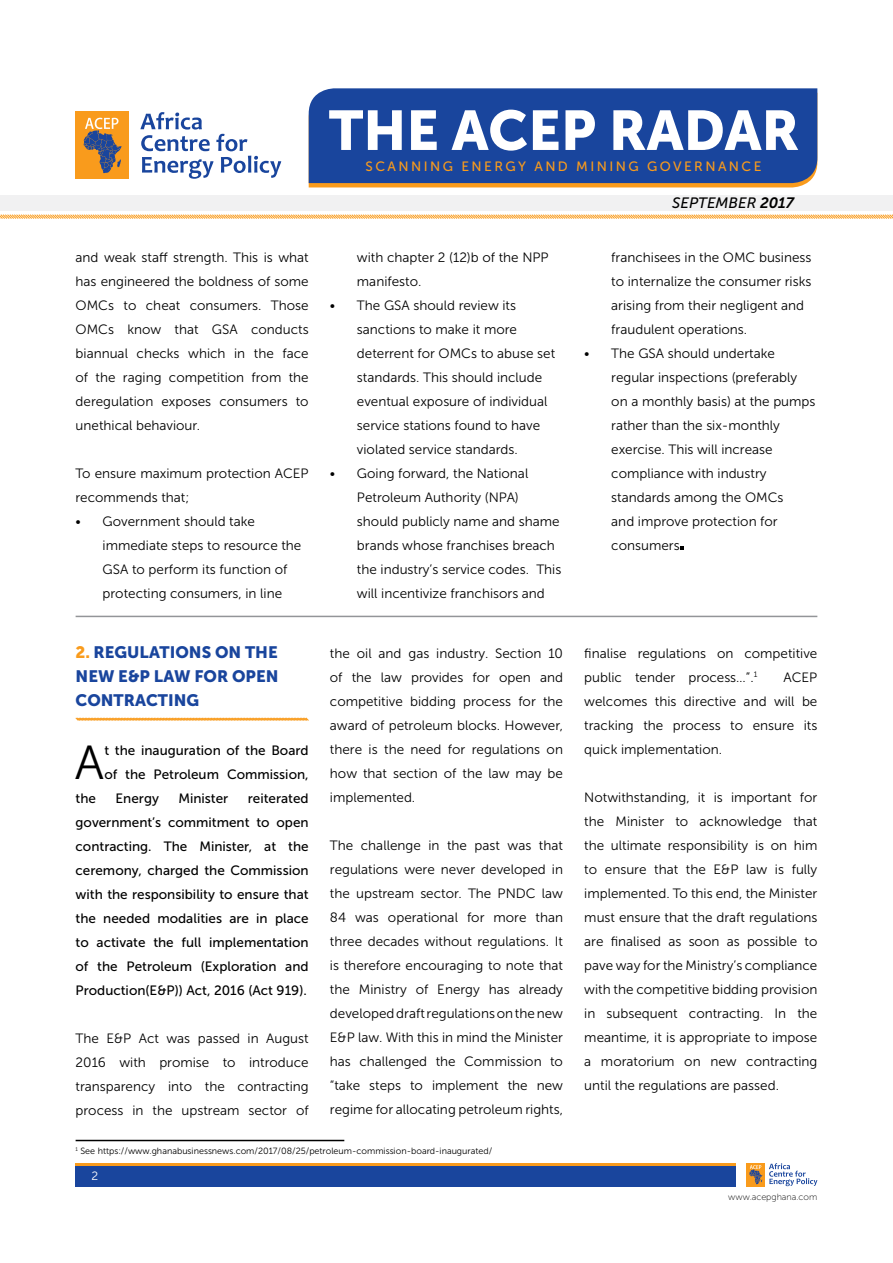
<style>
.page{position:relative;width:893px;height:1263px;background:#fff}
.page>*{position:absolute;margin:0;border:0;box-sizing:border-box;transform-origin:0 0}
.t1{font:55.5px "Museo Sans 900";color:#fff}
.t2{font:47.7px "Museo Sans 300";color:#000}
.t3{font:16.5px/24px "Museo Sans 900";color:#19459d;text-align:justify}
.t4{font:italic 15px "Museo Sans 500";color:#000}
.t5{font:13.5px/24px "Museo Sans 300";color:#000}
.t6{font:13.5px/24px "Museo Sans 500";color:#000}
.t7{font:13.5px "Museo Sans 500";letter-spacing:.18em;color:#f99b1c}
.t8{font:12px "Museo Sans 300";color:#fff}
.t9{font:9px "Museo Sans 300";color:#000}
.t10{font:9px "Museo Sans 100";color:#000}
.s1{color:#f99b1c}
.s2{font-family:"Museo Sans 700"}
</style>
<div class="page">
<div style="left:76px;top:1165px;width:660px;height:21px;background:#19459d"></div>
<hr style="left:76px;top:1163px;width:660px;height:2px;background:#f99b1c">
<div style="left:747px;top:1163px;width:18px;height:23px;background:#f99b1c"></div>
<svg style="left:749px;top:1165px;width:13px;height:19px"></svg>
<svg style="left:769px;top:1163px;width:48px;height:23px"></svg>
<div style="left:0;top:195px;width:893px;height:15px;background:#f1f1f2"></div>
<svg style="left:309px;top:183px;width:498px;height:4px;background:#f39920"></svg>
<div style="left:76px;top:112px;width:53px;height:67px;background:#f99b1c"></div>
<svg style="left:83px;top:118px;width:39px;height:55px"></svg>
<svg style="left:140px;top:112px;width:141px;height:67px"></svg>
<div style="left:309px;top:88px;width:508px;height:95px;background:#19459d"></div>
<svg style="left:0;top:214px;width:893px;height:5px;background:#fbcd8f"></svg>
<svg style="left:75px;top:717px;width:234px;height:4px"></svg>
<hr style="left:76px;top:616px;width:741px;height:1px;background:#939598">
<hr style="left:76px;top:1140px;width:268px;height:1px;background:#000">
<h1 class="t1" style="left:329px;top:99px;width:472px">THE ACEP RADAR</h1>
<p class="t7" style="left:366px;top:159px;width:397px">SCANNING ENERGY AND MINING GOVERNANCE</p>
<p class="t5" style="left:76px;top:245px;width:235px;text-align:justify">and weak staff strength. This is what has engineered the boldness of some OMCs to cheat consumers. Those OMCs know that GSA conducts biannual checks which in the face of the raging competition from the deregulation exposes consumers to unethical behaviour.</p>
<p class="t5" style="left:76px;top:461px;width:235px">To ensure maximum protection ACEP recommends that;</p>
<p class="t5" style="left:103px;top:509px;width:200px;text-indent:-27px">• Government should take immediate steps to resource the<br>GSA to perform its function of protecting consumers, in line</p>
<p class="t3" style="left:76px;top:640px;width:204px"><span class="s1">2.</span> REGULATIONS ON THE NEW E&amp;P LAW FOR OPEN CONTRACTING</p>
<h2 class="t2" style="left:75px;top:736px;width:31px">A</h2>
<p class="t6" style="left:104px;top:738px;width:206px">t the inauguration of the Board of the Petroleum Commission,</p>
<p class="t6" style="left:76px;top:786px;width:22px">the</p>
<p class="t6" style="left:116px;top:786px;width:45px">Energy</p>
<p class="t6" style="left:178px;top:786px;width:51px">Minister</p>
<p class="t6" style="left:76px;top:786px;width:235px;text-align:justify;text-indent:172px">reiterated government’s commitment to open contracting. The Minister, at the ceremony, charged the Commission with the responsibility to ensure that the needed modalities are in place to activate the full implementation of the Petroleum (Exploration and Production(E&amp;P)) Act, 2016 (Act 919).</p>
<p class="t5" style="left:76px;top:1026px;width:235px;text-align:justify">The E&amp;P Act was passed in August 2016 with promise to introduce transparency into the contracting process in the upstream sector of</p>
<p class="t5" style="left:357px;top:245px;width:193px">with chapter 2 (12)b of the NPP manifesto.</p>
<p class="t5" style="left:357px;top:293px;width:200px;text-indent:-27px">• The GSA should review its sanctions to make it more deterrent for OMCs to abuse set standards. This should include eventual exposure of individual service stations found to have violated service standards.</p>
<p class="t5" style="left:357px;top:461px;width:206px;text-indent:-27px">• Going forward, the National<br>Petroleum Authority (NPA) should publicly name and shame brands whose franchises breach the industry’s service codes. This will incentivize franchisors and</p>
<p class="t5" style="left:330px;top:641px;width:235px;text-align:justify">the oil and gas industry. Section 10 of the law provides for open and competitive bidding process for the award of petroleum blocks. However, there is the need for regulations on how that section of the law may be implemented.</p>
<p class="t5" style="left:330px;top:833px;width:235px;text-align:justify">The challenge in the past was that regulations were never developed in the upstream sector. The PNDC law 84 was operational for more than three decades without regulations. It is therefore encouraging to note that the Ministry of Energy has already developed draft regulations on the new E&amp;P law. With this in mind the Minister has challenged the Commission to “take steps to implement the new regime for allocating petroleum rights,</p>
<p class="t9" style="left:76px;top:1145px;width:418px"><sup>1</sup> See https://www.ghanabusinessnews.com/2017/08/25/petroleum-commission-board-inaugurated/</p>
<p class="t8" style="left:92px;top:1169px;width:8px">2</p>
<p class="t4" style="left:672px;top:195px;width:123px">SEPTEMBER <span class="s2">2017</span></p>
<p class="t5" style="left:611px;top:245px;width:202px">franchisees in the OMC business to internalize the consumer risks arising from their negligent and fraudulent operations.</p>
<p class="t5" style="left:611px;top:341px;width:206px;text-indent:-27px">• The GSA should undertake regular inspections (preferably on a monthly basis) at the pumps rather than the six-monthly exercise. This will increase compliance with industry standards among the OMCs<br>and improve protection for consumers.</p>
<p class="t5" style="left:584px;top:641px;width:235px">finalise regulations on competitive public tender process…”.<sup>1</sup></p>
<p class="t5" style="left:584px;top:665px;width:235px;text-align:justify;text-indent:199px">ACEP welcomes this directive and will be tracking the process to ensure its quick implementation.</p>
<p class="t5" style="left:584px;top:785px;width:235px;text-align:justify">Notwithstanding, it is important for the Minister to acknowledge that the ultimate responsibility is on him to ensure that the E&amp;P law is fully implemented. To this end, the Minister must ensure that the draft regulations are finalised as soon as possible to pave way for the Ministry’s compliance with the competitive bidding provision in subsequent contracting. In the meantime, it is appropriate to impose a moratorium on new contracting until the regulations are passed.</p>
<p class="t10" style="left:728px;top:1192px;width:91px">www.acepghana.com</p>
</div>
